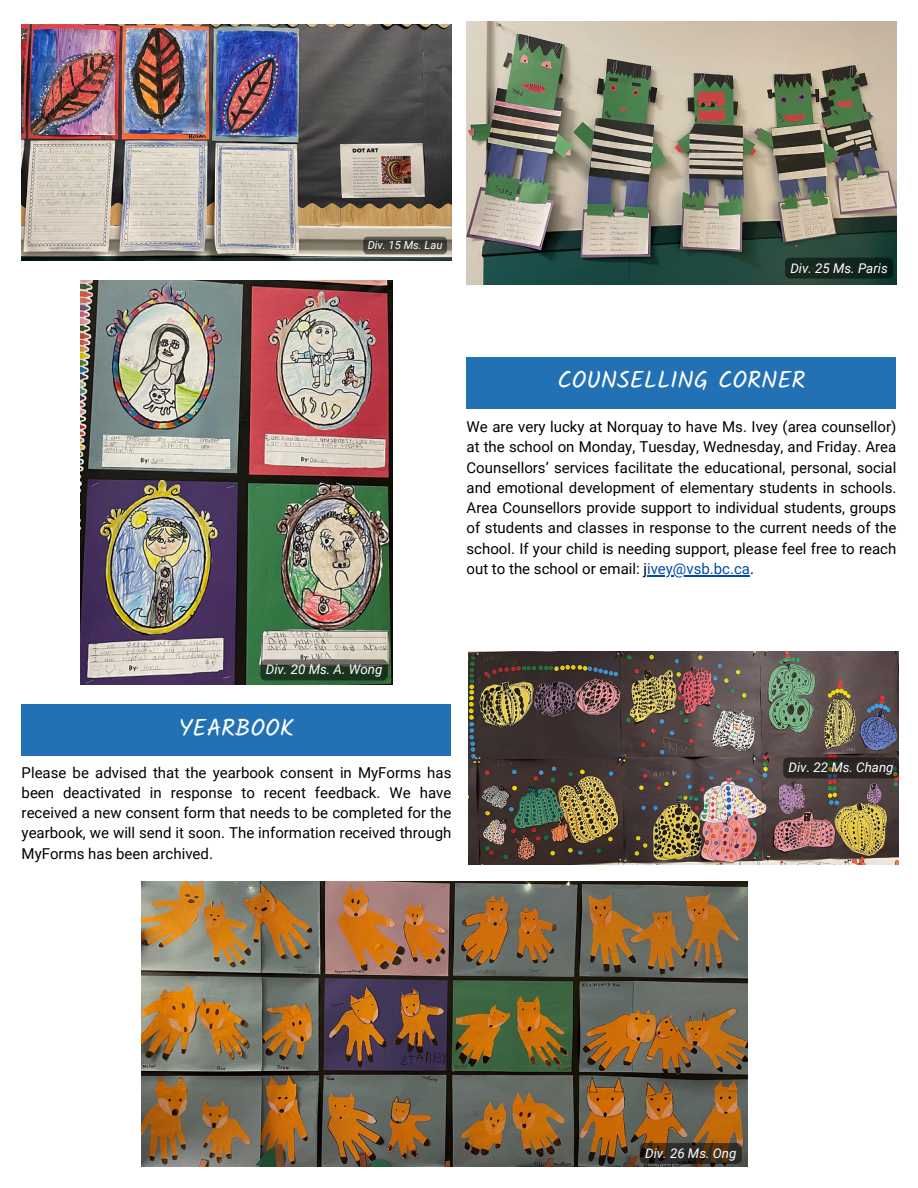
<style>
.page{position:relative;width:918px;height:1188px;background:#fff}
.page>*{position:absolute;margin:0;border:0;box-sizing:border-box;transform-origin:0 0}
.t1{font:24px "Kalam";color:#fff}
.t2{font:15px/20.2px "Roboto";color:#000;text-align:justify}
.t3{font:italic 13.35px "Roboto";color:#fff}
.t4{font:italic 11.25px "Roboto";color:#fff}
.s1{color:#004aad}
</style>
<div class="page">
<div style="left:22px;top:704px;width:429px;height:52px;background:#2271b5"></div>
<div style="left:467px;top:357px;width:429px;height:52px;background:#2271b5"></div>
<hr style="left:647px;top:575px;width:103px;height:1px;background:#004aad">
<img style="left:469px;top:651px;width:429px;height:213px">
<img style="left:467px;top:22px;width:429px;height:263px">
<img style="left:22px;top:24px;width:429px;height:237px">
<svg style="left:363px;top:237px;width:84px;height:17px"></svg>
<svg style="left:785px;top:258px;width:108px;height:21px;background:#13251e"></svg>
<svg style="left:783px;top:757px;width:116px;height:21px;background:#2d2725"></svg>
<img style="left:141px;top:881px;width:607px;height:285px">
<svg style="left:640px;top:1143px;width:102px;height:21px;background:#352a1d"></svg>
<img style="left:81px;top:280px;width:311px;height:404px">
<svg style="left:260px;top:659px;width:128px;height:21px;background:#364836"></svg>
<h2 class="t4" style="left:368px;top:239px;width:76px">Div. 15 Ms. Lau</h2>
<p class="t3" style="left:790px;top:260px;width:99px">Div. 25 Ms. Paris</p>
<p class="t1" style="left:557px;top:366px;width:250px">COUNSELLING CORNER</p>
<h3 class="t2" style="left:467px;top:417px;width:431px">We are very lucky at Norquay to have Ms. Ivey (area counsellor) at the school on Monday, Tuesday, Wednesday, and Friday. Area Counsellors’ services facilitate the educational, personal, social and emotional development of elementary students in schools.<br>Area Counsellors provide support to individual students, groups of students and classes in response to the current needs of the school. If your child is needing support, please feel free to reach out to the school or email: j<span class="s1">ivey@vsb.bc.ca</span>.</h3>
<p class="t3" style="left:266px;top:662px;width:118px">Div. 20 Ms. A. Wong</p>
<p class="t1" style="left:179px;top:713px;width:117px">YEARBOOK</p>
<p class="t2" style="left:22px;top:762px;width:431px">Please be advised that the yearbook consent in MyForms has been deactivated in response to recent feedback. We have received a new consent form that needs to be completed for the yearbook, we will send it soon. The information received through MyForms has been archived.</p>
<h3 class="t3" style="left:789px;top:760px;width:107px">Div. 22 Ms. Chang</h3>
<h3 class="t3" style="left:645px;top:1146px;width:93px">Div. 26 Ms. Ong</h3>
</div>
